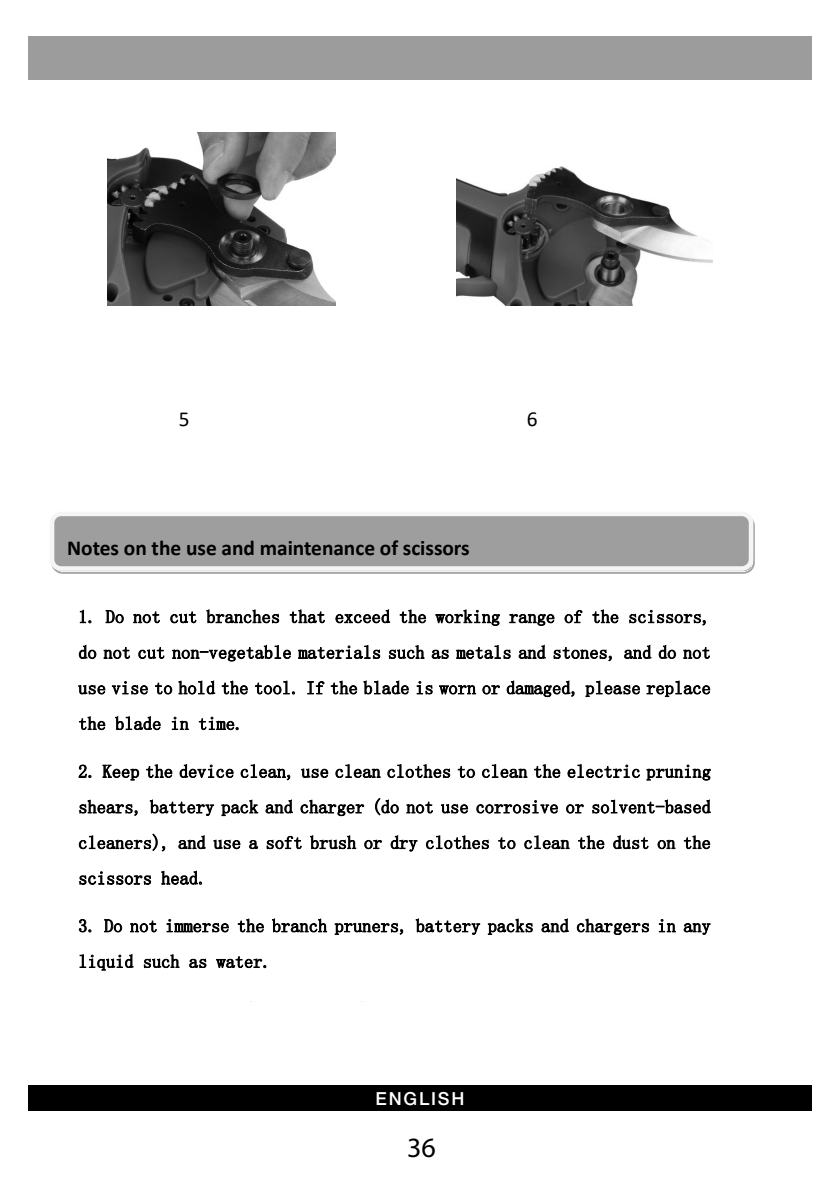
<style>
.page{position:relative;width:840px;height:1191px;background:#fff}
.page>*{position:absolute;margin:0;border:0;box-sizing:border-box;transform-origin:0 0}
.t1{font:28px "Myriad Pro";color:#000}
.t2{font:700 21.4px "Calibri";color:#000}
.t3{font:21.4px "Calibri";color:#000}
.t4{font:18.2px/35.6px "Sim Sun";color:#000;text-align:justify}
.t5{font:500 18px "Helvetica Neue LT Pro";letter-spacing:.1em;color:#fff}
</style>
<div class="page">
<div style="left:28px;top:36px;width:783px;height:43px;background:#9c9c9c"></div>
<div style="left:28px;top:1085px;width:783px;height:25px;background:#000"></div>
<svg style="left:53px;top:519px;width:701px;height:55px"></svg>
<div style="left:50px;top:511px;width:702px;height:60px;background:#9e9e9e;border:5px solid #f5f5f5;border-radius:9px"></div>
<img style="left:456px;top:166px;width:256px;height:140px">
<img style="left:107px;top:132px;width:228px;height:174px">
<p class="t3" style="left:179px;top:404px;width:12px">5</p>
<p class="t3" style="left:526px;top:404px;width:12px">6</p>
<p class="t2" style="left:67px;top:532px;width:404px">Notes on the use and maintenance of scissors</p>
<p class="t4" style="left:78px;top:598px;width:633px">1. Do not cut branches that exceed the working range of the scissors, do not cut non-vegetable materials such as metals and stones, and do not use vise to hold the tool. If the blade is worn or damaged, please replace the blade in time.</p>
<p class="t4" style="left:78px;top:753px;width:633px">2. Keep the device clean, use clean clothes to clean the electric pruning shears, battery pack and charger (do not use corrosive or solvent-based cleaners), and use a soft brush or dry clothes to clean the dust on the scissors head.</p>
<p class="t4" style="left:78px;top:907px;width:633px">3. Do not immerse the branch pruners, battery packs and chargers in any liquid such as water.</p>
<p class="t5" style="left:375px;top:1087px;width:90px">ENGLISH</p>
<h1 class="t1" style="left:407px;top:1130px;width:30px">36</h1>
</div>
